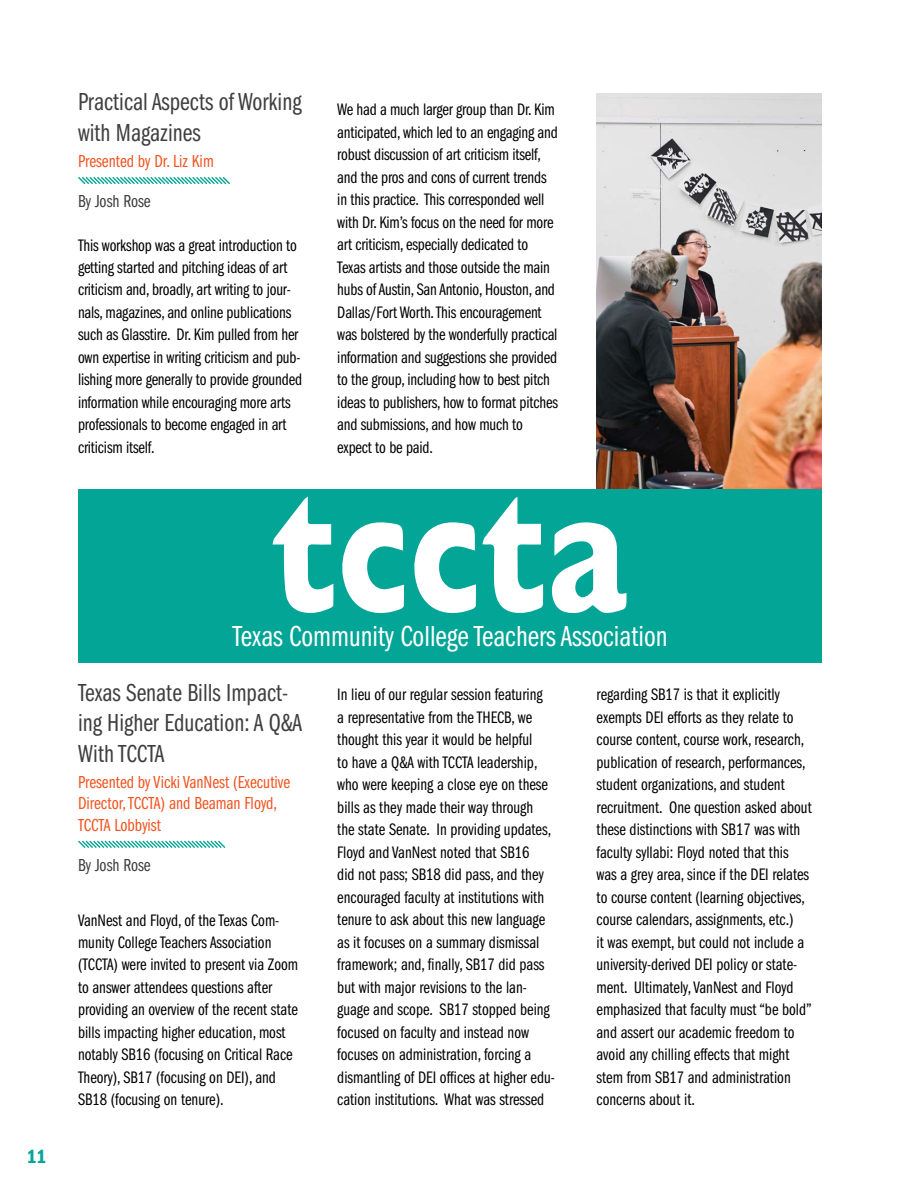
<style>
.page{position:relative;width:900px;height:1200px;background:#fff}
.page>*{position:absolute;margin:0;border:0;box-sizing:border-box;transform-origin:0 0}
.t1{font:30px "Franklin Gothic LT Pro Bk Cm";color:#fff}
.t2{font:25.5px/30.6px "Franklin Gothic LT Pro Bk Cm";color:#3f3f3f}
.t3{font:600 condensed 19.8px "Franklin Gothic";color:#03a596}
.t4{font:18px/21.6px "Franklin Gothic LT Pro Bk Cm";color:#f15421}
.t5{font:18px "Franklin Gothic LT Pro Bk Cm";color:#3f3f3f}
.t6{font:17.25px/22.5px "Franklin Gothic LT Pro Bk Cm";color:#000}
</style>
<div class="page">
<img style="left:597px;top:93px;width:225px;height:396px">
<svg style="left:78px;top:176px;width:152px;height:9px"></svg>
<svg style="left:78px;top:840px;width:148px;height:8px"></svg>
<div style="left:78px;top:489px;width:744px;height:174px;background:#03a596"></div>
<svg style="left:551px;top:522px;width:76px;height:92px"></svg>
<svg style="left:273px;top:497px;width:60px;height:116px"></svg>
<svg style="left:482px;top:497px;width:61px;height:116px"></svg>
<svg style="left:414px;top:522px;width:62px;height:91px"></svg>
<svg style="left:342px;top:522px;width:62px;height:91px"></svg>
<h2 class="t2" style="left:78px;top:87px;width:225px">Practical Aspects of Working with Magazines</h2>
<p class="t4" style="left:78px;top:151px;width:137px">Presented by Dr. Liz Kim</p>
<p class="t5" style="left:78px;top:191px;width:74px">By Josh Rose</p>
<p class="t6" style="left:78px;top:234px;width:226px">This workshop was a great introduction to getting started and pitching ideas of art criticism and, broadly, art writing to jour&shy;nals, magazines, and online publications such as Glasstire. Dr. Kim pulled from her own expertise in writing criticism and pub&shy;lishing more generally to provide grounded information while encouraging more arts professionals to become engaged in art criticism itself.</p>
<p class="t6" style="left:337px;top:99px;width:222px">We had a much larger group than Dr. Kim anticipated, which led to an engaging and robust discussion of art criticism itself, and the pros and cons of current trends in this practice. This corresponded well with Dr. Kim’s focus on the need for more art criticism, especially dedicated to Texas artists and those outside the main hubs of Austin, San Antonio, Houston, and Dallas/Fort Worth. This encouragement was bolstered by the wonderfully practical information and suggestions she provided to the group, including how to best pitch ideas to publishers, how to format pitches and submissions, and how much to expect to be paid.</p>
<p class="t3" style="left:27px;top:1143px;width:21px">11</p>
<h1 class="t1" style="left:232px;top:620px;width:437px">Texas Community College Teachers Association</h1>
<h2 class="t2" style="left:78px;top:677px;width:226px">Texas Senate Bills Impact&shy;ing Higher Education: A Q&amp;A<br>With TCCTA</h2>
<p class="t4" style="left:78px;top:771px;width:214px">Presented by Vicki VanNest (Executive<br>Director, TCCTA) and Beaman Floyd,<br>TCCTA Lobbyist</p>
<p class="t5" style="left:78px;top:855px;width:74px">By Josh Rose</p>
<p class="t6" style="left:78px;top:909px;width:222px">VanNest and Floyd, of the Texas Com&shy;munity College Teachers Association (TCCTA) were invited to present via Zoom to answer attendees questions after providing an overview of the recent state bills impacting higher education, most notably SB16 (focusing on Critical Race Theory), SB17 (focusing on DEI), and SB18 (focusing on tenure).</p>
<p class="t6" style="left:337px;top:684px;width:219px">In lieu of our regular session featuring<br>a representative from the THECB, we thought this year it would be helpful<br>to have a Q&amp;A with TCCTA leadership, who were keeping a close eye on these bills as they made their way through<br>the state Senate. In providing updates, Floyd and VanNest noted that SB16<br>did not pass; SB18 did pass, and they encouraged faculty at institutions with tenure to ask about this new language as it focuses on a summary dismissal framework; and, finally, SB17 did pass but with major revisions to the lan&shy;guage and scope. SB17 stopped being focused on faculty and instead now focuses on administration, forcing a dismantling of DEI offices at higher edu&shy;cation institutions. What was stressed</p>
<p class="t6" style="left:597px;top:684px;width:217px">regarding SB17 is that it explicitly exempts DEI efforts as they relate to course content, course work, research, publication of research, performances, student organizations, and student recruitment. One question asked about these distinctions with SB17 was with faculty syllabi: Floyd noted that this was a grey area, since if the DEI relates to course content (learning objectives, course calendars, assignments, etc.)<br>it was exempt, but could not include a university-derived DEI policy or state&shy;ment. Ultimately, VanNest and Floyd emphasized that faculty must “be bold” and assert our academic freedom to avoid any chilling effects that might stem from SB17 and administration concerns about it.</p>
</div>
